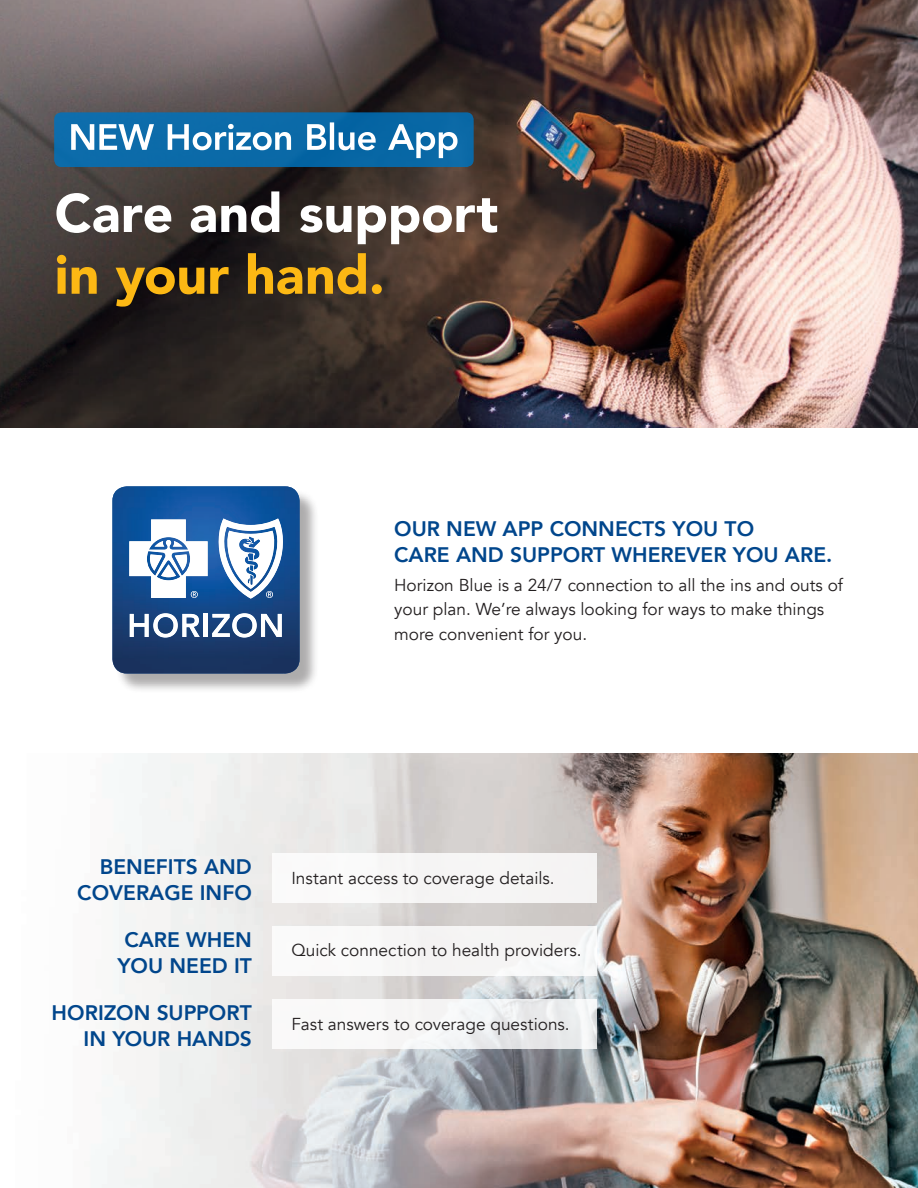
<style>
.page{position:relative;width:918px;height:1188px;background:#fff}
.page>*{position:absolute;margin:0;border:0;box-sizing:border-box;transform-origin:0 0}
.t1{font:900 53.7px/61.8px "Avenir";color:#fff}
.t2{font:800 21px/25.8px "Avenir";color:#01468c;text-align:right}
.t3{font:17.25px/24.2px "Avenir";color:#231f20}
.s1{color:#fcb814}
</style>
<div class="page">
<img style="left:101px;top:754px;width:817px;height:434px">
<img style="left:0;top:0;width:918px;height:428px">
<div style="left:115px;top:489px;width:204px;height:204px;background:#231f20;opacity:.37"></div>
<svg style="left:112px;top:486px;width:188px;height:188px"></svg>
<img style="left:178px;top:617px;width:54px;height:17px">
<img style="left:130px;top:614px;width:19px;height:23px">
<img style="left:153px;top:613px;width:25px;height:25px">
<img style="left:182px;top:614px;width:18px;height:23px">
<img style="left:204px;top:614px;width:4px;height:23px">
<img style="left:212px;top:614px;width:18px;height:23px">
<img style="left:232px;top:613px;width:25px;height:25px">
<img style="left:261px;top:614px;width:21px;height:23px">
<div style="left:272px;top:853px;width:325px;height:50px;background:#f6f5f5"></div>
<div style="left:272px;top:926px;width:325px;height:50px;background:#f6f5f5"></div>
<div style="left:272px;top:999px;width:325px;height:50px;background:linear-gradient(to right,#fdfcfb,#e8eaec)"></div>
<div style="left:54px;top:112px;width:420px;height:55px;background:#0b6aa8;border-radius:7px"></div>
<svg style="left:71px;top:122px;width:387px;height:36px"></svg>
<p class="t1" style="left:55px;top:181px;width:445px">Care and support <span class="s1">in your hand.</span></p>
<p class="t2" style="left:394px;top:516px;width:440px;text-align:left">OUR NEW APP CONNECTS YOU TO<br>CARE AND SUPPORT WHEREVER YOU ARE.</p>
<p class="t3" style="left:394px;top:574px;width:450px">Horizon Blue is a 24/7 connection to all the ins and outs of your plan. We’re always looking for ways to make things more convenient for you.</p>
<p class="t2" style="left:77px;top:854px;width:176px">BENEFITS AND<br>COVERAGE INFO</p>
<p class="t3" style="left:291px;top:867px;width:265px">Instant access to coverage details.</p>
<p class="t2" style="left:117px;top:927px;width:136px;text-align:center">CARE WHEN<br>YOU NEED IT</p>
<p class="t3" style="left:291px;top:938px;width:292px">Quick connection to health providers.</p>
<p class="t2" style="left:52px;top:1000px;width:202px">HORIZON SUPPORT<br>IN YOUR HANDS</p>
<p class="t3" style="left:291px;top:1013px;width:280px">Fast answers to coverage questions.</p>
</div>
